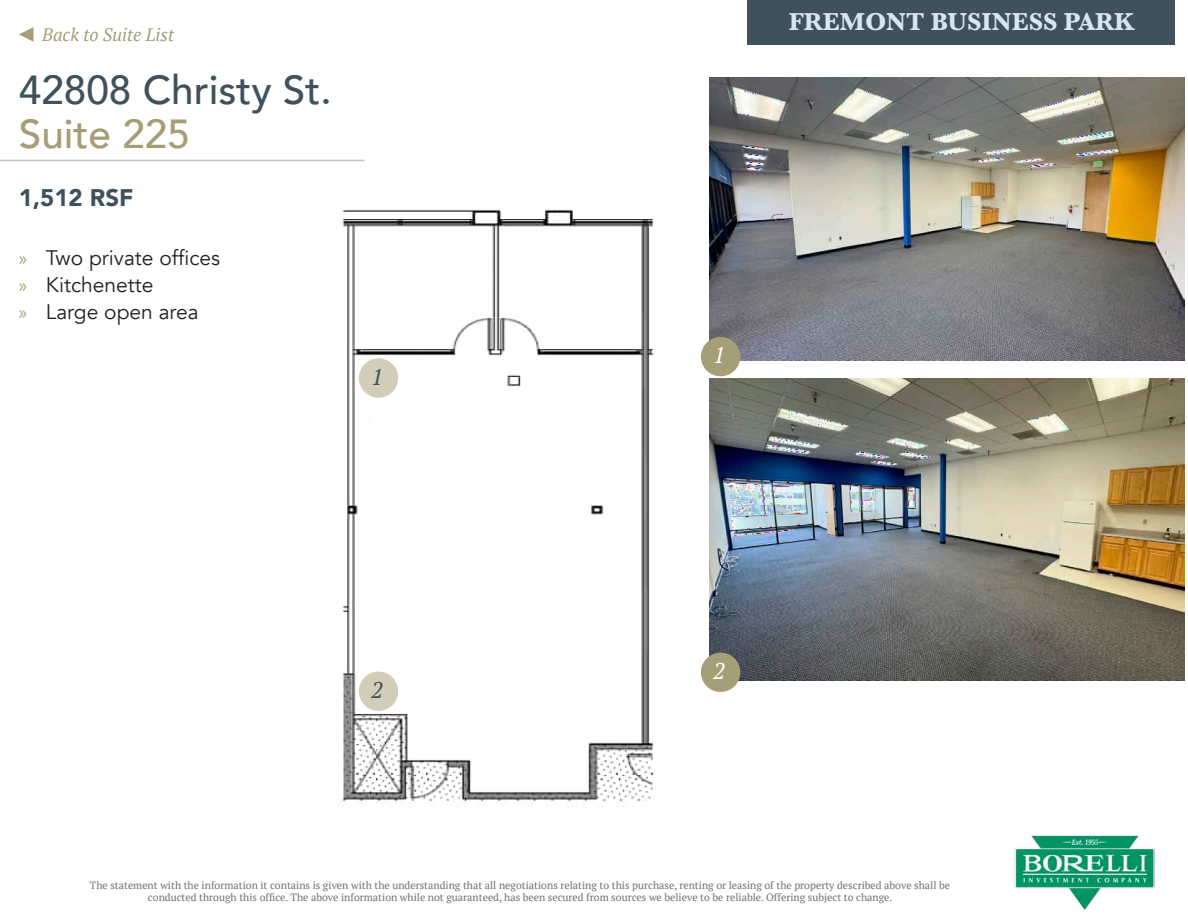
<style>
.page{position:relative;width:1188px;height:918px;background:#fff}
.page>*{position:absolute;margin:0;border:0;box-sizing:border-box;transform-origin:0 0}
.t1{font:500 40.5px "Avenir";color:#3f515a}
.t2{font:500 40.5px "Avenir";color:#a69d75}
.t3{font:700 25.5px "Baskerville";color:#d8e6f2}
.t4{font:900 24px "Avenir";color:#3f515a}
.t5{font:italic 22.5px "PT Serif";color:#3f515a}
.t6{font:italic 22.5px "PT Serif";color:#fff}
.t7{font:21px/27px "Avenir";color:#231f20}
.t8{font:italic 18px "PT Serif";color:#a69e76}
.t9{font:10.5px/12.6px "PT Serif";color:#6f7073;text-align:center}
.s1{font-family:"Myriad Pro";font-size:19.5px;color:#a69e76}
</style>
<div class="page">
<img style="left:709px;top:78px;width:476px;height:282px">
<img style="left:709px;top:378px;width:476px;height:302px">
<img style="left:340px;top:209px;width:316px;height:599px">
<img style="left:1014px;top:835px;width:141px;height:75px">
<div style="left:359px;top:672px;width:39px;height:39px;background:#d1cdb9;border-radius:50%"></div>
<div style="left:701px;top:337px;width:39px;height:39px;background:#a69e76;border-radius:50%"></div>
<div style="left:701px;top:653px;width:39px;height:39px;background:#a69e76;border-radius:50%"></div>
<div style="left:371px;top:390px;width:226px;height:115px;background:#fff"></div>
<div style="left:359px;top:358px;width:39px;height:40px;background:#d1cdb9;border-radius:50%"></div>
<svg style="left:19px;top:27px;width:15px;height:15px"></svg>
<hr style="left:0;top:160px;width:364px;height:1px;background:#c1c8c9">
<div style="left:747px;top:0;width:428px;height:44px;background:#3f515a"></div>
<h3 class="t8" style="left:42px;top:22px;width:133px">Back to Suite List</h3>
<h1 class="t1" style="left:19px;top:64px;width:314px">42808 Christy St.</h1>
<h1 class="t2" style="left:19px;top:108px;width:173px">Suite 225</h1>
<h3 class="t4" style="left:19px;top:182px;width:116px">1,512 RSF</h3>
<h3 class="t7" style="left:19px;top:245px;width:203px"><span class="s1">»</span> Two private offices <span class="s1">»</span> Kitchenette<br><span class="s1">»</span> Large open area</h3>
<h3 class="t5" style="left:371px;top:362px;width:13px">1</h3>
<h3 class="t5" style="left:371px;top:675px;width:13px">2</h3>
<h2 class="t3" style="left:789px;top:8px;width:346px">FREMONT BUSINESS PARK</h2>
<h3 class="t6" style="left:713px;top:340px;width:13px">1</h3>
<h3 class="t6" style="left:713px;top:656px;width:13px">2</h3>
<p class="t9" style="left:90px;top:879px;width:862px">The statement with the information it contains is given with the understanding that all negotiations relating to this purchase, renting or leasing of the property described above shall be conducted through this office. The above information while not guaranteed, has been secured from sources we believe to be reliable. Offering subject to change.</p>
</div>
